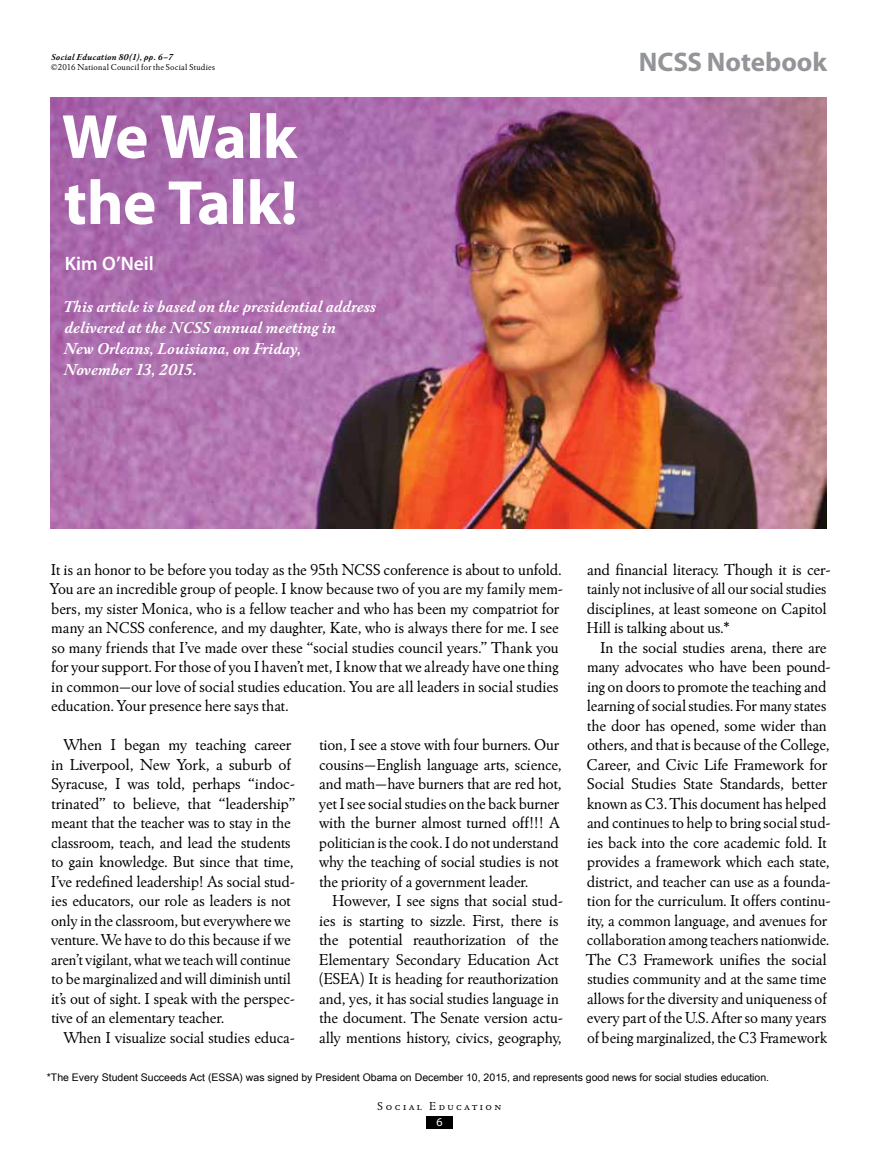
<style>
.page{position:relative;width:878px;height:1161px;background:#fff}
.page>*{position:absolute;margin:0;border:0;box-sizing:border-box;transform-origin:0 0}
.t1{font:700 63px/66px "Myriad Pro";letter-spacing:-.01em;color:#fff}
.t2{font:700 27px "Myriad Pro";color:#939598}
.t3{font:600 19.5px "Myriad Pro";color:#fff}
.t4{font:16.5px/19.5px "Winchester New ITC";letter-spacing:-.01em;color:#000}
.t5{font:italic 700 16.5px/21px "Winchester New ITC";color:#fff}
.t6{font:12px "Winchester New ITC Book SC";letter-spacing:.2em;color:#000}
.t7{font:12px "Myriad Pro";color:#fff}
.t8{font:10.5px "Arial Unicode MS";color:#000}
.t9{font:9px "Winchester New ITC";letter-spacing:.025em;color:#000}
.t10{font:italic 700 9px "Winchester New ITC";letter-spacing:.025em;color:#000}
</style>
<div class="page">
<div style="left:426px;top:1117px;width:26px;height:12px;background:#000"></div>
<img style="left:51px;top:97px;width:775px;height:432px">
<p class="t10" style="left:51px;top:51px;width:123px">Social Education 80(1), pp. 6–7</p>
<p class="t9" style="left:51px;top:62px;width:166px">©2016 National Council for the Social Studies</p>
<h1 class="t1" style="left:62px;top:105px;width:237px">We Walk the Talk!</h1>
<p class="t3" style="left:65px;top:251px;width:91px">Kim O’Neil</p>
<p class="t5" style="left:63px;top:296px;width:314px">This article is based on the presidential address delivered at the NCSS annual meeting in<br>New Orleans, Louisiana, on Friday,<br>November 13, 2015.</p>
<h2 class="t2" style="left:639px;top:47px;width:190px">NCSS Notebook</h2>
<p class="t4" style="left:50px;top:559px;width:514px">It is an honor to be before you today as the 95th NCSS conference is about to unfold.<br>You are an incredible group of people. I know because two of you are my family mem&shy;bers, my sister Monica, who is a fellow teacher and who has been my compatriot for many an NCSS conference, and my daughter, Kate, who is always there for me. I see so many friends that I’ve made over these “social studies council years.” Thank you for your support. For those of you I haven’t met, I know that we already have one thing in common—our love of social studies education. You are all leaders in social studies education. Your presence here says that.</p>
<p class="t4" style="left:51px;top:735px;width:246px;text-indent:13px">When I began my teaching career in Liverpool, New York, a suburb of Syracuse, I was told, perhaps “indoc&shy;trinated” to believe, that “leadership” meant that the teacher was to stay in the classroom, teach, and lead the students to gain knowledge. But since that time, I’ve redefined leadership! As social stud&shy;ies educators, our role as leaders is not only in the classroom, but everywhere we venture. We have to do this because if we aren’t vigilant, what we teach will continue to be marginalized and will diminish until it’s out of sight. I speak with the perspec&shy;tive of an elementary teacher.</p>
<p class="t4" style="left:64px;top:1027px;width:233px">When I visualize social studies educa-</p>
<p class="t4" style="left:319px;top:735px;width:245px">tion, I see a stove with four burners. Our cousins—English language arts, science, and math—have burners that are red hot, yet I see social studies on the back burner with the burner almost turned off!!! A politician is the cook. I do not understand why the teaching of social studies is not the priority of a government leader.</p>
<p class="t4" style="left:319px;top:891px;width:246px;text-indent:13px">However, I see signs that social stud&shy;ies is starting to sizzle. First, there is the potential reauthorization of the Elementary Secondary Education Act (ESEA) It is heading for reauthorization and, yes, it has social studies language in the document. The Senate version actu&shy;ally mentions history, civics, geography,</p>
<p class="t4" style="left:586px;top:559px;width:246px">and financial literacy. Though it is cer&shy;tainly not inclusive of all our social studies disciplines, at least someone on Capitol Hill is talking about us.*</p>
<p class="t4" style="left:586px;top:637px;width:246px;text-align:center">In the social studies arena, there are many advocates who have been pound&shy;ing on doors to promote the teaching and learning of social studies. For many states the door has opened, some wider than others, and that is because of the College, Career, and Civic Life Framework for Social Studies State Standards, better known as C3. This document has helped and continues to help to bring social stud&shy;ies back into the core academic fold. It provides a framework which each state, district, and teacher can use as a founda&shy;tion for the curriculum. It offers continu&shy;ity, a common language, and avenues for collaboration among teachers nationwide.<br>The C3 Framework unifies the social studies community and at the same time allows for the diversity and uniqueness of every part of the U.S. After so many years of being marginalized, the C3 Framework</p>
<p class="t8" style="left:47px;top:1070px;width:723px">*The Every Student Succeeds Act (ESSA) was signed by President Obama on December 10, 2015, and represents good news for social studies education.</p>
<p class="t6" style="left:377px;top:1098px;width:125px">Social Education</p>
<p class="t7" style="left:436px;top:1116px;width:8px">6</p>
</div>
